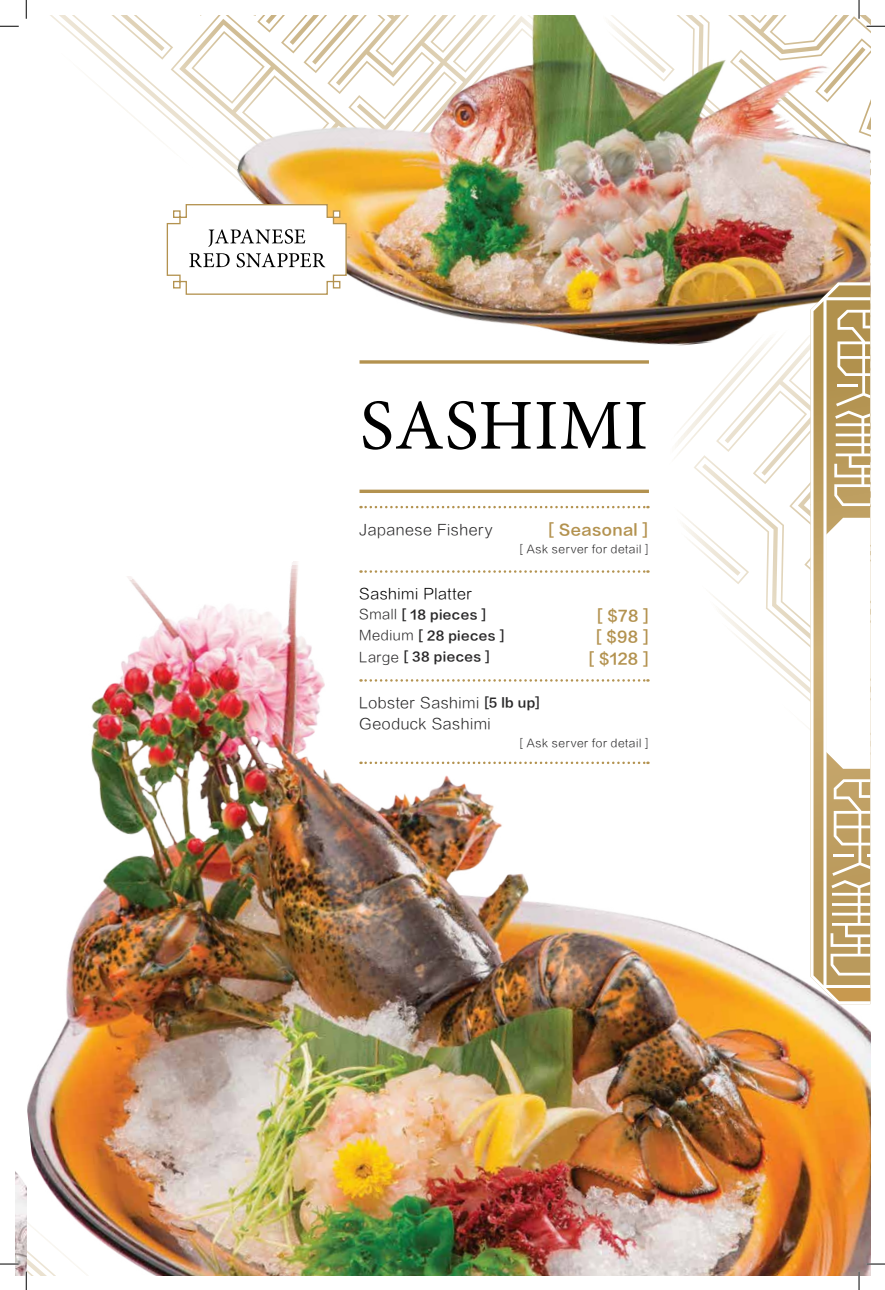
<style>
.page{position:relative;width:885px;height:1290px;background:#fff}
.page>*{position:absolute;margin:0;border:0;box-sizing:border-box;transform-origin:0 0}
.t1{font:15px/21.2px "FZLTXHK GBK1 0";letter-spacing:.015em;color:#292829}
.t2{font:15px/21.2px "FZLTZCHK GBK1 0";letter-spacing:.025em;color:#b3924f;text-align:center}
.t3{font:15px "FZLTXHK GBK1 0";letter-spacing:.015em;color:#000}
.t4{font:12.5px/21.2px "FZLTZCHK GBK1 0";letter-spacing:.04em;color:#292829}
.t5{font:11.25px "FZLTXHK GBK1 0";letter-spacing:.03em;color:#292829}
.s1{font-family:"FZLTXHK GBK1 0";font-size:13.75px}
.s2{font-family:"FZLTZCHK GBK1 0";font-size:12.5px}
</style>
<div class="page">
<img style="left:26px;top:1004px;width:844px;height:271px">
<img style="left:15px;top:1171px;width:11px;height:104px">
<svg style="left:0;top:1263px;width:19px;height:2px"></svg>
<svg style="left:866px;top:1263px;width:19px;height:2px"></svg>
<svg style="left:25px;top:1271px;width:2px;height:19px"></svg>
<svg style="left:858px;top:1271px;width:2px;height:19px"></svg>
<img style="left:0;top:0;width:885px;height:1004px">
<p class="t1" style="left:359px;top:520px;width:135px">Japanese Fishery</p>
<p class="t2" style="left:548px;top:520px;width:101px">[ Seasonal ]</p>
<p class="t5" style="left:520px;top:543px;width:130px">[ Ask server for detail ]</p>
<p class="t3" style="left:359px;top:586px;width:114px">Sashimi Platter</p>
<p class="t4" style="left:359px;top:604px;width:146px"><span class="s1">Small</span> [ 18 pieces ]<br><span class="s1">Medium</span> [ 28 pieces ]<br><span class="s1">Large</span> [ 38 pieces ]</p>
<p class="t2" style="left:589px;top:606px;width:61px">[ $78 ] [ $98 ] [ $128 ]</p>
<p class="t1" style="left:359px;top:692px;width:182px">Lobster Sashimi <span class="s2">[5 lb up]<br></span>Geoduck Sashimi</p>
<p class="t5" style="left:520px;top:737px;width:130px">[ Ask server for detail ]</p>
</div>
